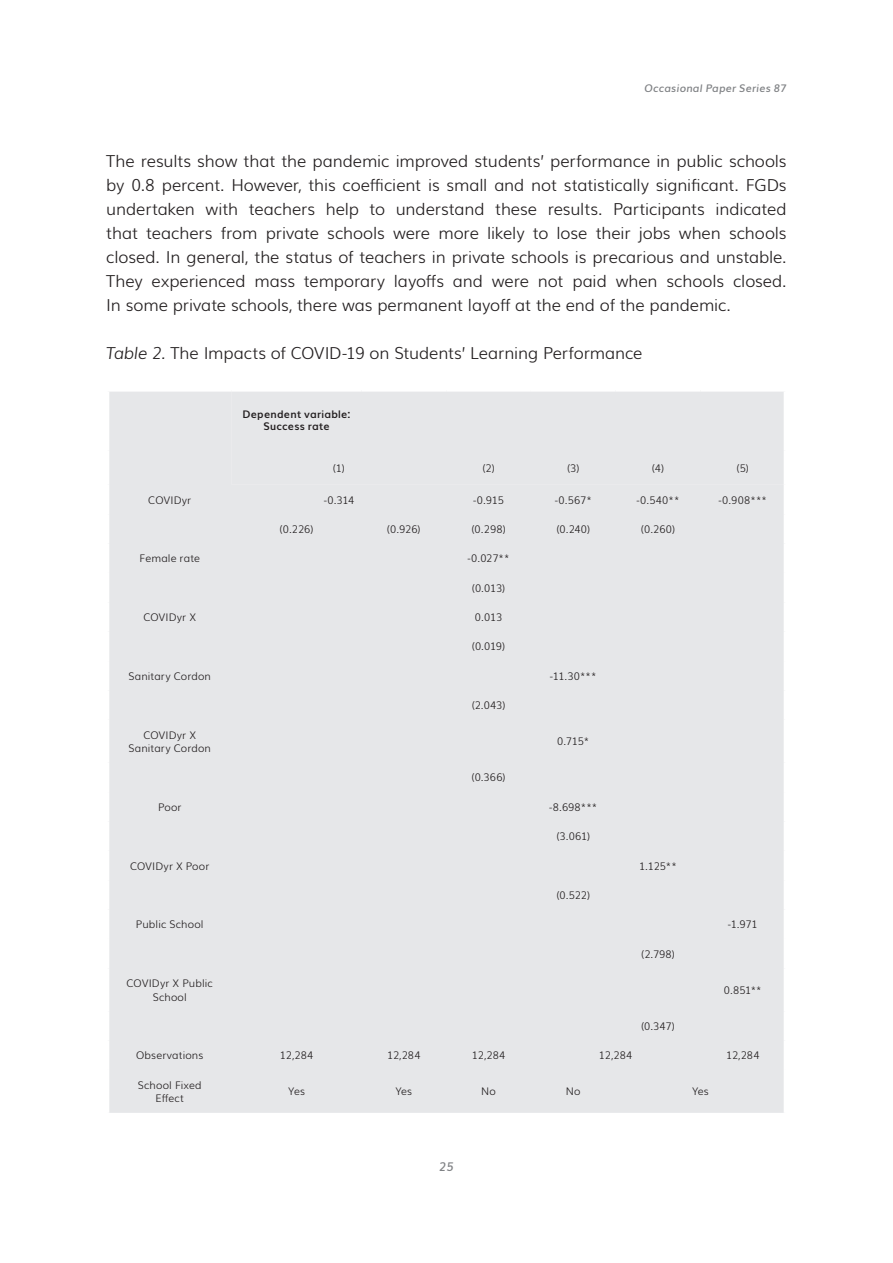
<style>
.page{position:relative;width:893px;height:1263px;background:#fff}
.page>*{position:absolute;margin:0;border:0;box-sizing:border-box;transform-origin:0 0}
.Cuerpo_Texto_Sangría{font:300 16.5px/24px "Muli";letter-spacing:-.01em;color:#231f20;text-align:justify}
.Cuerpo_de_Texto{font:300 16.5px "Muli";letter-spacing:-.01em;color:#231f20}
.t1{font:italic 600 12px "Muli";color:#808285}
.Cuerpo_Texto_Sin_jus{font:300 10.5px/13.5px "Muli";letter-spacing:.01em;color:#231f20;text-align:center}
.Cuerpo_Texto_Centro{font:700 10.5px/12px "Muli";letter-spacing:.025em;color:#231f20;text-align:center}
.t2{font:italic 600 10.5px "Muli";letter-spacing:.02em;color:#808285}
.s1{font-style:italic}
</style>
<div class="page">
<div style="left:109px;top:392px;width:675px;height:721px;background:#e6e7e9"></div>
<div style="left:232px;top:392px;width:552px;height:93px;background:#e6e7e9"></div>
<p class="t2" style="left:644px;top:79px;width:144px">Occasional Paper Series 87</p>
<p class="Cuerpo_Texto_Sangría" style="left:106px;top:147px;width:682px">The results show that the pandemic improved students’ performance in public schools by 0.8 percent. However, this coefficient is small and not statistically significant. FGDs undertaken with teachers help to understand these results. Participants indicated that teachers from private schools were more likely to lose their jobs when schools closed. In general, the status of teachers in private schools is precarious and unstable.<br>They experienced mass temporary layoffs and were not paid when schools closed.<br>In some private schools, there was permanent layoff at the end of the pandemic.</p>
<p class="Cuerpo_de_Texto" style="left:106px;top:340px;width:538px"><span class="s1">Table 2.</span> The Impacts of COVID-19 on Students’ Learning Performance</p>
<p class="Cuerpo_Texto_Centro" style="left:243px;top:408px;width:110px">Dependent variable:<br>Success rate</p>
<p class="Cuerpo_Texto_Sin_jus" style="left:333px;top:460px;width:13px">(1)</p>
<p class="Cuerpo_Texto_Sin_jus" style="left:482px;top:460px;width:14px">(2)</p>
<p class="Cuerpo_Texto_Sin_jus" style="left:567px;top:460px;width:14px">(3)</p>
<p class="Cuerpo_Texto_Sin_jus" style="left:652px;top:460px;width:14px">(4)</p>
<p class="Cuerpo_Texto_Sin_jus" style="left:737px;top:460px;width:14px">(5)</p>
<p class="Cuerpo_Texto_Sin_jus" style="left:148px;top:492px;width:44px">COVIDyr</p>
<p class="Cuerpo_Texto_Sin_jus" style="left:324px;top:492px;width:32px">-0.314</p>
<p class="Cuerpo_Texto_Sin_jus" style="left:473px;top:492px;width:32px">-0.915</p>
<p class="Cuerpo_Texto_Sin_jus" style="left:555px;top:492px;width:39px">-0.567*</p>
<p class="Cuerpo_Texto_Sin_jus" style="left:636px;top:492px;width:45px">-0.540**</p>
<p class="Cuerpo_Texto_Sin_jus" style="left:718px;top:492px;width:50px">-0.908***</p>
<p class="Cuerpo_Texto_Sin_jus" style="left:280px;top:522px;width:35px">(0.226)</p>
<p class="Cuerpo_Texto_Sin_jus" style="left:387px;top:522px;width:35px">(0.926)</p>
<p class="Cuerpo_Texto_Sin_jus" style="left:471px;top:522px;width:36px">(0.298)</p>
<p class="Cuerpo_Texto_Sin_jus" style="left:556px;top:522px;width:35px">(0.240)</p>
<p class="Cuerpo_Texto_Sin_jus" style="left:641px;top:522px;width:36px">(0.260)</p>
<p class="Cuerpo_Texto_Sin_jus" style="left:140px;top:551px;width:62px">Female rate</p>
<p class="Cuerpo_Texto_Sin_jus" style="left:467px;top:551px;width:44px">-0.027**</p>
<p class="Cuerpo_Texto_Sin_jus" style="left:472px;top:580px;width:35px">(0.013)</p>
<p class="Cuerpo_Texto_Sin_jus" style="left:143px;top:610px;width:54px">COVIDyr X</p>
<p class="Cuerpo_Texto_Sin_jus" style="left:475px;top:610px;width:29px">0.013</p>
<p class="Cuerpo_Texto_Sin_jus" style="left:472px;top:639px;width:35px">(0.019)</p>
<p class="Cuerpo_Texto_Sin_jus" style="left:129px;top:668px;width:84px">Sanitary Cordon</p>
<p class="Cuerpo_Texto_Sin_jus" style="left:550px;top:668px;width:48px">-11.30***</p>
<p class="Cuerpo_Texto_Sin_jus" style="left:472px;top:698px;width:35px">(2.043)</p>
<p class="Cuerpo_Texto_Sin_jus" style="left:129px;top:727px;width:84px">COVIDyr X<br>Sanitary Cordon</p>
<p class="Cuerpo_Texto_Sin_jus" style="left:557px;top:734px;width:34px">0.715*</p>
<p class="Cuerpo_Texto_Sin_jus" style="left:471px;top:770px;width:36px">(0.366)</p>
<p class="Cuerpo_Texto_Sin_jus" style="left:158px;top:799px;width:25px">Poor</p>
<p class="Cuerpo_Texto_Sin_jus" style="left:549px;top:799px;width:50px">-8.698***</p>
<p class="Cuerpo_Texto_Sin_jus" style="left:556px;top:829px;width:35px">(3.061)</p>
<p class="Cuerpo_Texto_Sin_jus" style="left:130px;top:858px;width:81px">COVIDyr X Poor</p>
<p class="Cuerpo_Texto_Sin_jus" style="left:639px;top:858px;width:39px">1.125**</p>
<p class="Cuerpo_Texto_Sin_jus" style="left:556px;top:888px;width:35px">(0.522)</p>
<p class="Cuerpo_Texto_Sin_jus" style="left:136px;top:917px;width:69px">Public School</p>
<p class="Cuerpo_Texto_Sin_jus" style="left:728px;top:917px;width:31px">-1.971</p>
<p class="Cuerpo_Texto_Sin_jus" style="left:641px;top:946px;width:35px">(2.798)</p>
<p class="Cuerpo_Texto_Sin_jus" style="left:127px;top:976px;width:88px">COVIDyr X Public<br>School</p>
<p class="Cuerpo_Texto_Sin_jus" style="left:724px;top:982px;width:39px">0.851**</p>
<p class="Cuerpo_Texto_Sin_jus" style="left:641px;top:1019px;width:35px">(0.347)</p>
<p class="Cuerpo_Texto_Sin_jus" style="left:136px;top:1048px;width:69px">Observations</p>
<p class="Cuerpo_Texto_Sin_jus" style="left:280px;top:1048px;width:35px">12,284</p>
<p class="Cuerpo_Texto_Sin_jus" style="left:387px;top:1048px;width:35px">12,284</p>
<p class="Cuerpo_Texto_Sin_jus" style="left:472px;top:1048px;width:35px">12,284</p>
<p class="Cuerpo_Texto_Sin_jus" style="left:599px;top:1048px;width:35px">12,284</p>
<p class="Cuerpo_Texto_Sin_jus" style="left:726px;top:1048px;width:35px">12,284</p>
<p class="Cuerpo_Texto_Sin_jus" style="left:138px;top:1077px;width:65px">School Fixed<br>Effect</p>
<p class="Cuerpo_Texto_Sin_jus" style="left:288px;top:1084px;width:18px">Yes</p>
<p class="Cuerpo_Texto_Sin_jus" style="left:395px;top:1084px;width:18px">Yes</p>
<p class="Cuerpo_Texto_Sin_jus" style="left:481px;top:1084px;width:16px">No</p>
<p class="Cuerpo_Texto_Sin_jus" style="left:566px;top:1084px;width:16px">No</p>
<p class="Cuerpo_Texto_Sin_jus" style="left:692px;top:1084px;width:18px">Yes</p>
<p class="t1" style="left:439px;top:1157px;width:16px">25</p>
</div>
